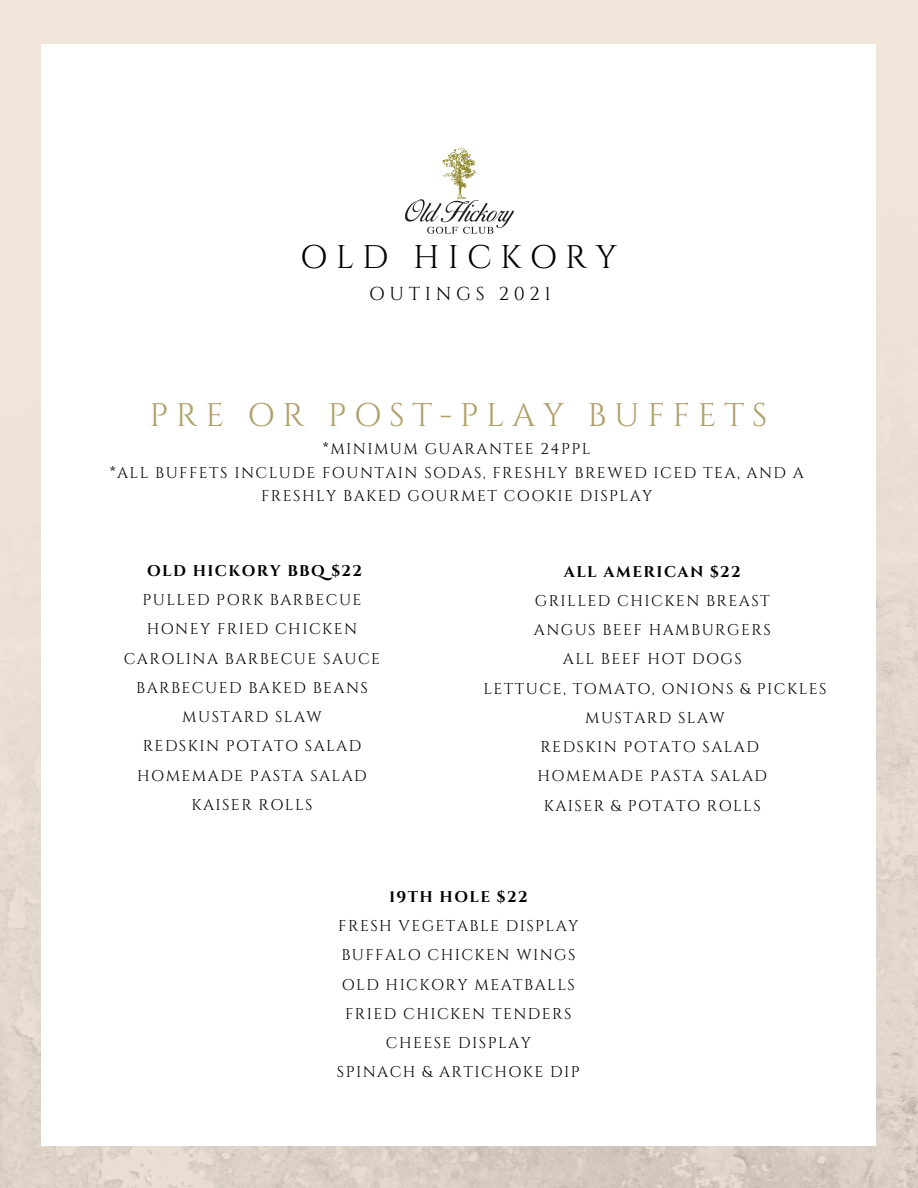
<style>
.page{position:relative;width:918px;height:1188px;background:#fff}
.page>*{position:absolute;margin:0;border:0;box-sizing:border-box;transform-origin:0 0}
.t1{font:32.7px "Cinzel";letter-spacing:.23em;color:#b2a06b}
.t2{font:32.7px "Cinzel";letter-spacing:.25em;color:#000}
.t3{font:18.75px "Cinzel";letter-spacing:.25em;color:#000}
.t4{font:15.6px/29.2px "Cinzel";letter-spacing:.09em;color:#000;text-align:center}
.t5{font:700 15.6px "Cinzel";letter-spacing:.09em;color:#000}
</style>
<div class="page">
<img style="left:0;top:0;width:918px;height:1188px">
<div style="left:42px;top:44px;width:834px;height:1102px;background:#fff"></div>
<img style="left:405px;top:147px;width:109px;height:87px">
<p class="t2" style="left:300px;top:237px;width:319px">OLD HICKORY</p>
<p class="t3" style="left:369px;top:282px;width:183px">OUTINGS 2021</p>
<p class="t1" style="left:149px;top:395px;width:619px">PRE OR POST-PLAY BUFFETS</p>
<p class="t4" style="left:323px;top:435px;width:269px">*MINIMUM GUARANTEE 24PPL</p>
<p class="t4" style="left:110px;top:458px;width:696px">*ALL BUFFETS INCLUDE FOUNTAIN SODAS, FRESHLY BREWED ICED TEA, AND A</p>
<p class="t4" style="left:261px;top:482px;width:393px">FRESHLY BAKED GOURMET COOKIE DISPLAY</p>
<p class="t5" style="left:147px;top:561px;width:217px">OLD HICKORY BBQ $22</p>
<p class="t4" style="left:142px;top:586px;width:221px">PULLED PORK BARBECUE</p>
<p class="t4" style="left:147px;top:615px;width:212px">HONEY FRIED CHICKEN</p>
<p class="t4" style="left:124px;top:644px;width:258px">CAROLINA BARBECUE SAUCE</p>
<p class="t4" style="left:136px;top:674px;width:233px">BARBECUED BAKED BEANS</p>
<p class="t4" style="left:182px;top:703px;width:141px">MUSTARD SLAW</p>
<p class="t4" style="left:143px;top:732px;width:220px">REDSKIN POTATO SALAD</p>
<p class="t4" style="left:137px;top:761px;width:231px">HOMEMADE PASTA SALAD</p>
<p class="t4" style="left:191px;top:791px;width:123px">KAISER ROLLS</p>
<p class="t5" style="left:564px;top:561px;width:179px">ALL AMERICAN $22</p>
<p class="t4" style="left:535px;top:587px;width:236px">GRILLED CHICKEN BREAST</p>
<p class="t4" style="left:534px;top:616px;width:238px">ANGUS BEEF HAMBURGERS</p>
<p class="t4" style="left:563px;top:645px;width:180px">ALL BEEF HOT DOGS</p>
<p class="t4" style="left:483px;top:674px;width:345px">LETTUCE, TOMATO, ONIONS &amp; PICKLES<br>MUSTARD SLAW</p>
<p class="t4" style="left:540px;top:733px;width:220px">REDSKIN POTATO SALAD</p>
<p class="t4" style="left:538px;top:762px;width:231px">HOMEMADE PASTA SALAD</p>
<p class="t4" style="left:544px;top:791px;width:218px">KAISER &amp; POTATO ROLLS</p>
<p class="t5" style="left:389px;top:887px;width:140px">19TH HOLE $22</p>
<p class="t4" style="left:338px;top:912px;width:242px">FRESH VEGETABLE DISPLAY</p>
<p class="t4" style="left:341px;top:941px;width:236px">BUFFALO CHICKEN WINGS</p>
<p class="t4" style="left:342px;top:970px;width:235px">OLD HICKORY MEATBALLS</p>
<p class="t4" style="left:345px;top:1000px;width:228px">FRIED CHICKEN TENDERS</p>
<p class="t4" style="left:386px;top:1029px;width:147px">CHEESE DISPLAY</p>
<p class="t4" style="left:337px;top:1058px;width:244px">SPINACH &amp; ARTICHOKE DIP</p>
</div>
